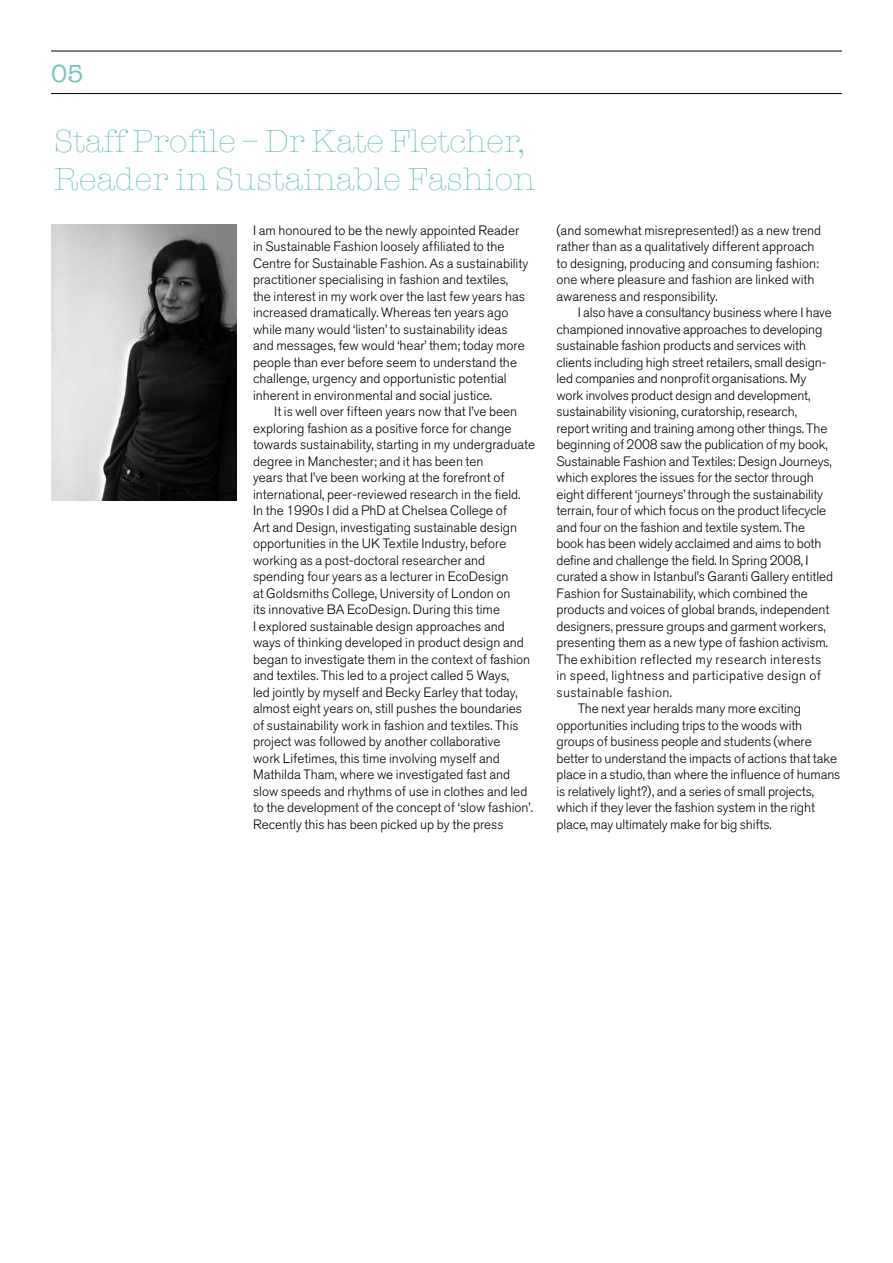
<style>
.page{position:relative;width:893px;height:1263px;background:#fff}
.page>*{position:absolute;margin:0;border:0;box-sizing:border-box;transform-origin:0 0}
.t1{font:300 33px/37.5px "Am Typewriter EF";color:#76c5c3}
.t2{font:500 25.5px "Am Typewriter EF";color:#76c5c3}
.t3{font:300 13.5px/16.5px "Akzidenz Grotesk BQ";color:#000}
.t4{font:300 13.5px "Akzidenz Grotesk BQ";letter-spacing:.025em;color:#000}
</style>
<div class="page">
<hr style="left:51px;top:93px;width:791px;height:1px;background:#000">
<hr style="left:51px;top:51px;width:791px;height:1px;background:#000">
<img style="left:51px;top:225px;width:185px;height:276px">
<h2 class="t2" style="left:51px;top:59px;width:34px">05</h2>
<h1 class="t1" style="left:54px;top:123px;width:483px">Staff Profile – Dr Kate Fletcher,<br>Reader in Sustainable Fashion</h1>
<p class="t3" style="left:253px;top:222px;width:277px">I am honoured to be the newly appointed Reader in Sustainable Fashion loosely affiliated to the Centre for Sustainable Fashion. As a sustainability practitioner specialising in fashion and textiles, the interest in my work over the last few years has increased dramatically. Whereas ten years ago while many would ‘listen’ to sustainability ideas and messages, few would ‘hear’ them; today more people than ever before seem to understand the challenge, urgency and opportunistic potential inherent in environmental and social justice.</p>
<p class="t3" style="left:253px;top:404px;width:284px;text-indent:21px">It is well over fifteen years now that I ’ve been exploring fashion as a positive force for change towards sustainability, starting in my undergraduate degree in Manchester; and it has been ten<br>years that I ’ve been working at the forefront of international, peer-reviewed research in the field.<br>I n the 1990s I did a PhD at Chelsea College of<br>Art and Design, investigating sustainable design opportunities in the U K Textile I ndustry, before working as a post-doctoral researcher and spending four years as a lecturer in EcoDesign<br>at Goldsmiths College, U niversity of London on<br>its innovative BA EcoDesign. During this time<br>I explored sustainable design approaches and ways of thinking developed in product design and began to investigate them in the context of fashion and textiles. This led to a project called 5 Ways,<br>led jointly by myself and Becky Earley that today, almost eight years on, still pushes the boundaries of sustainability work in fashion and textiles. This project was followed by another collaborative<br>work Lifetimes, this time involving myself and Mathilda Tham, where we investigated fast and slow speeds and rhythms of use in clothes and led to the development of the concept of ‘slow fashion’.<br>Recently this has been picked up by the press</p>
<p class="t3" style="left:556px;top:222px;width:266px">(and somewhat misrepresented!) as a new trend rather than as a qualitatively different approach to designing, producing and consuming fashion: one where pleasure and fashion are linked with awareness and responsibility.</p>
<p class="t3" style="left:578px;top:305px;width:256px">I also have a consultancy business where I have</p>
<p class="t3" style="left:556px;top:321px;width:267px">championed innovative approaches to developing</p>
<p class="t3" style="left:556px;top:338px;width:251px">sustainable fashion products and services with</p>
<p class="t3" style="left:556px;top:354px;width:271px">clients including high street retailers, small design-</p>
<p class="t3" style="left:556px;top:371px;width:251px">led companies and nonprofit organisations. My</p>
<p class="t3" style="left:556px;top:387px;width:255px">work involves product design and development,</p>
<p class="t3" style="left:556px;top:404px;width:242px">sustainability visioning, curatorship, research,</p>
<p class="t3" style="left:556px;top:420px;width:272px">report writing and training among other things. The</p>
<p class="t3" style="left:556px;top:437px;width:273px">beginning of 2008 saw the publication of my book,</p>
<p class="t3" style="left:556px;top:453px;width:277px">Sustainable Fashion and Textiles: Design Journeys,</p>
<p class="t3" style="left:556px;top:470px;width:259px">which explores the issues for the sector through</p>
<p class="t3" style="left:556px;top:486px;width:268px">eight different ‘journeys’ through the sustainability</p>
<p class="t3" style="left:556px;top:503px;width:271px">terrain, four of which focus on the product lifecycle</p>
<p class="t3" style="left:556px;top:519px;width:250px">and four on the fashion and textile system. The</p>
<p class="t3" style="left:556px;top:536px;width:266px">book has been widely acclaimed and aims to both</p>
<p class="t3" style="left:556px;top:552px;width:251px">define and challenge the field. I n Spring 2008, I</p>
<p class="t3" style="left:556px;top:569px;width:278px">curated a show in Istanbul’s Garanti Gallery entitled</p>
<p class="t3" style="left:556px;top:585px;width:253px">Fashion for Sustainability, which combined the</p>
<p class="t3" style="left:556px;top:602px;width:274px">products and voices of global brands, independent</p>
<p class="t3" style="left:556px;top:618px;width:271px">designers, pressure groups and garment workers,</p>
<p class="t3" style="left:556px;top:635px;width:273px">presenting them as a new type of fashion activism.</p>
<p class="t4" style="left:556px;top:651px;width:266px">The exhibition reflected my research interests</p>
<p class="t4" style="left:556px;top:668px;width:266px">in speed, lightness and participative design of</p>
<p class="t4" style="left:556px;top:684px;width:117px">sustainable fashion.</p>
<p class="t3" style="left:578px;top:701px;width:225px">The next year heralds many more exciting</p>
<p class="t3" style="left:556px;top:717px;width:247px">opportunities including trips to the woods with</p>
<p class="t3" style="left:556px;top:734px;width:257px">groups of business people and students (where</p>
<p class="t3" style="left:556px;top:750px;width:282px">better to understand the impacts of actions that take</p>
<p class="t3" style="left:556px;top:767px;width:285px">place in a studio, than where the influence of humans</p>
<p class="t3" style="left:556px;top:783px;width:259px">is relatively light?), and a series of small projects,</p>
<p class="t3" style="left:556px;top:800px;width:260px">which if they lever the fashion system in the right</p>
<p class="t3" style="left:556px;top:816px;width:217px">place, may ultimately make for big shifts.</p>
</div>
